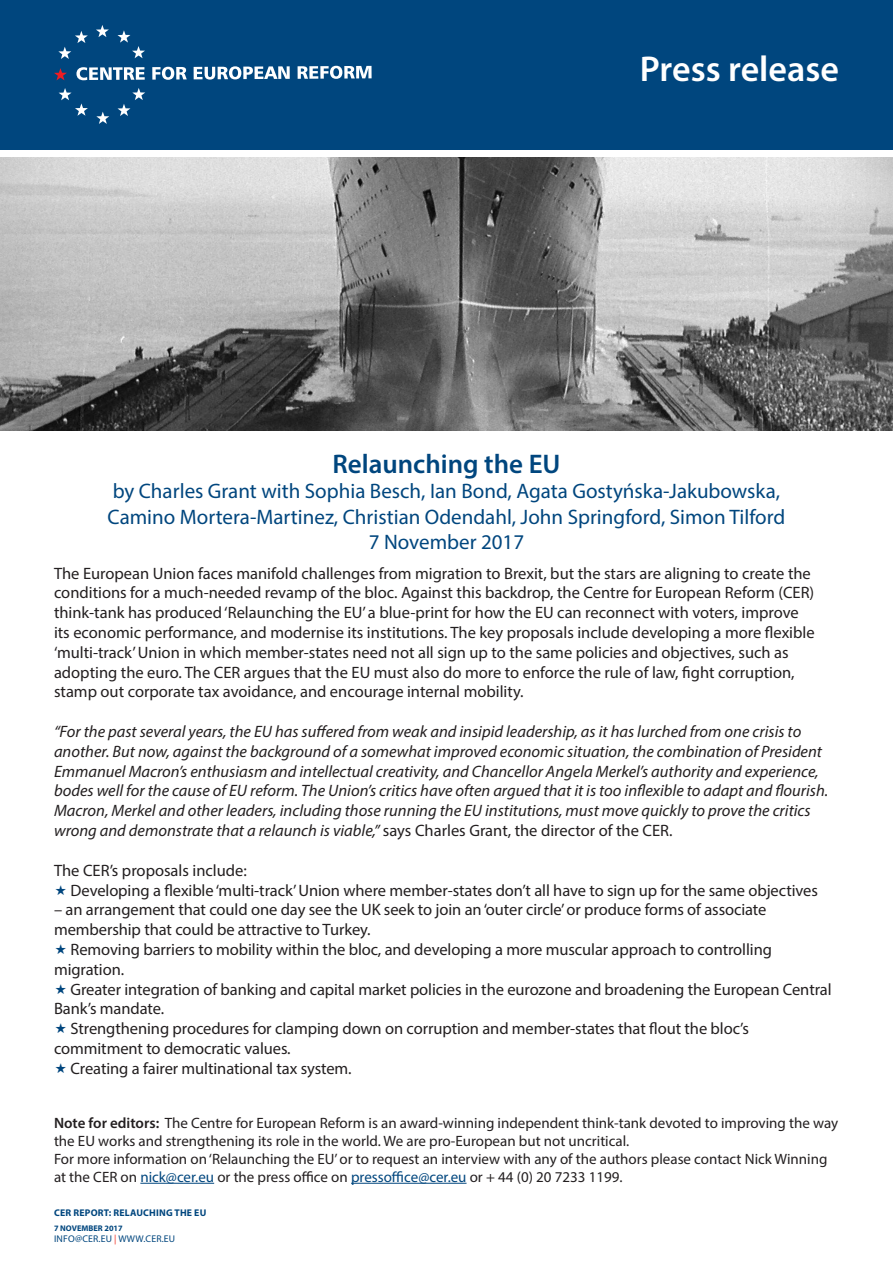
<style>
.page{position:relative;width:893px;height:1263px;background:#fff}
.page>*{position:absolute;margin:0;border:0;box-sizing:border-box;transform-origin:0 0}
.t1{font:600 36px "Myriad Pro";color:#fff}
.t2{font:600 27px "Myriad Pro";color:#00467e}
.t3{font:21px/25.2px "Myriad Pro";color:#00467e}
.t4{font:16.5px/19.8px "Myriad Pro";letter-spacing:-.005em;color:#231f20}
.t5{font:italic 16.5px/19.8px "Myriad Pro";color:#231f20}
.t6{font:15px/18px "Myriad Pro";color:#231f20}
.t7{font:700 9.75px "Myriad Pro";letter-spacing:.02em;color:#00467e}
.t8{font:9.75px "Myriad Pro";letter-spacing:.02em;color:#00467e}
.t9{font:700 8.25px "Myriad Pro";color:#00467e}
.s1{font-style:normal}
.s2{font-weight:600}
.s3{color:#00467e}
.s4{color:#ee2e22}
</style>
<div class="page">
<div style="left:0;top:0;width:893px;height:150px;background:#00467e"></div>
<img style="left:0;top:157px;width:893px;height:273px">
<hr style="left:140px;top:1183px;width:74px;height:1px;background:#00467e">
<hr style="left:351px;top:1183px;width:116px;height:1px;background:#00467e">
<svg style="left:96px;top:25px;width:13px;height:12px"></svg>
<svg style="left:118px;top:30px;width:27px;height:28px"></svg>
<svg style="left:118px;top:88px;width:27px;height:28px"></svg>
<svg style="left:96px;top:112px;width:13px;height:12px"></svg>
<svg style="left:59px;top:88px;width:29px;height:28px"></svg>
<svg style="left:58px;top:31px;width:30px;height:28px"></svg>
<svg style="left:54px;top:68px;width:13px;height:12px"></svg>
<svg style="left:76px;top:67px;width:69px;height:13px"></svg>
<svg style="left:152px;top:67px;width:35px;height:13px"></svg>
<svg style="left:194px;top:66px;width:96px;height:14px"></svg>
<svg style="left:298px;top:66px;width:74px;height:13px"></svg>
<p class="t1" style="left:640px;top:46px;width:201px">Press release</p>
<p class="t2" style="left:332px;top:447px;width:230px">Relaunching the EU</p>
<p class="t3" style="left:108px;top:478px;width:679px">by Charles Grant with Sophia Besch, Ian Bond, Agata Gostyńska-Jakubowska,<br>Camino Mortera-Martinez, Christian Odendahl, John Springford, Simon Tilford</p>
<p class="t3" style="left:369px;top:529px;width:157px">7 November 2017</p>
<p class="t4" style="left:54px;top:563px;width:762px">The European Union faces manifold challenges from migration to Brexit, but the stars are aligning to create the conditions for a much-needed revamp of the bloc. Against this backdrop, the Centre for European Reform (CER) think-tank has produced ‘Relaunching the EU’ a blue-print for how the EU can reconnect with voters, improve its economic performance, and modernise its institutions. The key proposals include developing a more flexible ‘multi-track’ Union in which member-states need not all sign up to the same policies and objectives, such as adopting the euro. The CER argues that the EU must also do more to enforce the rule of law, fight corruption, stamp out corporate tax avoidance, and encourage internal mobility.</p>
<p class="t5" style="left:54px;top:721px;width:776px">“For the past several years, the EU has suffered from weak and insipid leadership, as it has lurched from one crisis to another. But now, against the background of a somewhat improved economic situation, the combination of President Emmanuel Macron’s enthusiasm and intellectual creativity, and Chancellor Angela Merkel’s authority and experience, bodes well for the cause of EU reform. The Union’s critics have often argued that it is too inflexible to adapt and flourish.<br>Macron, Merkel and other leaders, including those running the EU institutions, must move quickly to prove the critics wrong and demonstrate that a relaunch is viable,” <span class="s1">says Charles Grant, the director of the CER.</span></p>
<p class="t4" style="left:54px;top:860px;width:194px">The CER’s proposals include:</p>
<p class="t4" style="left:71px;top:880px;width:749px">Developing a flexible ‘multi-track’ Union where member-states don’t all have to sign up for the same objectives</p>
<p class="t4" style="left:54px;top:900px;width:714px">– an arrangement that could one day see the UK seek to join an ‘outer circle’ or produce forms of associate membership that could be attractive to Turkey.</p>
<p class="t4" style="left:54px;top:939px;width:719px;text-indent:17px">Removing barriers to mobility within the bloc, and developing a more muscular approach to controlling migration.</p>
<p class="t4" style="left:54px;top:979px;width:779px;text-indent:17px">Greater integration of banking and capital market policies in the eurozone and broadening the European Central<br>Bank’s mandate.</p>
<p class="t4" style="left:54px;top:1018px;width:696px;text-indent:17px">Strengthening procedures for clamping down on corruption and member-states that flout the bloc’s commitment to democratic values.</p>
<p class="t4" style="left:71px;top:1058px;width:283px">Creating a fairer multinational tax system.</p>
<p class="t6" style="left:54px;top:1113px;width:786px"><span class="s2">Note for editors:</span> The Centre for European Reform is an award-winning independent think-tank devoted to improving the way the EU works and strengthening its role in the world. We are pro-European but not uncritical.</p>
<p class="t6" style="left:54px;top:1149px;width:775px">For more information on ‘Relaunching the EU’ or to request an interview with any of the authors please contact Nick Winning at the CER on <span class="s3">nick@cer.eu</span> or the press office on <span class="s3">pressoffice@cer.eu</span> or + 44 (0) 20 7233 1199.</p>
<p class="t7" style="left:54px;top:1206px;width:154px">CER REPORT: RELAUCHING THE EU</p>
<p class="t9" style="left:54px;top:1223px;width:70px">7 NOVEMBER 2017</p>
<p class="t8" style="left:54px;top:1232px;width:123px">INFO@CER.EU <span class="s4">|</span> WWW.CER.EU</p>
</div>
